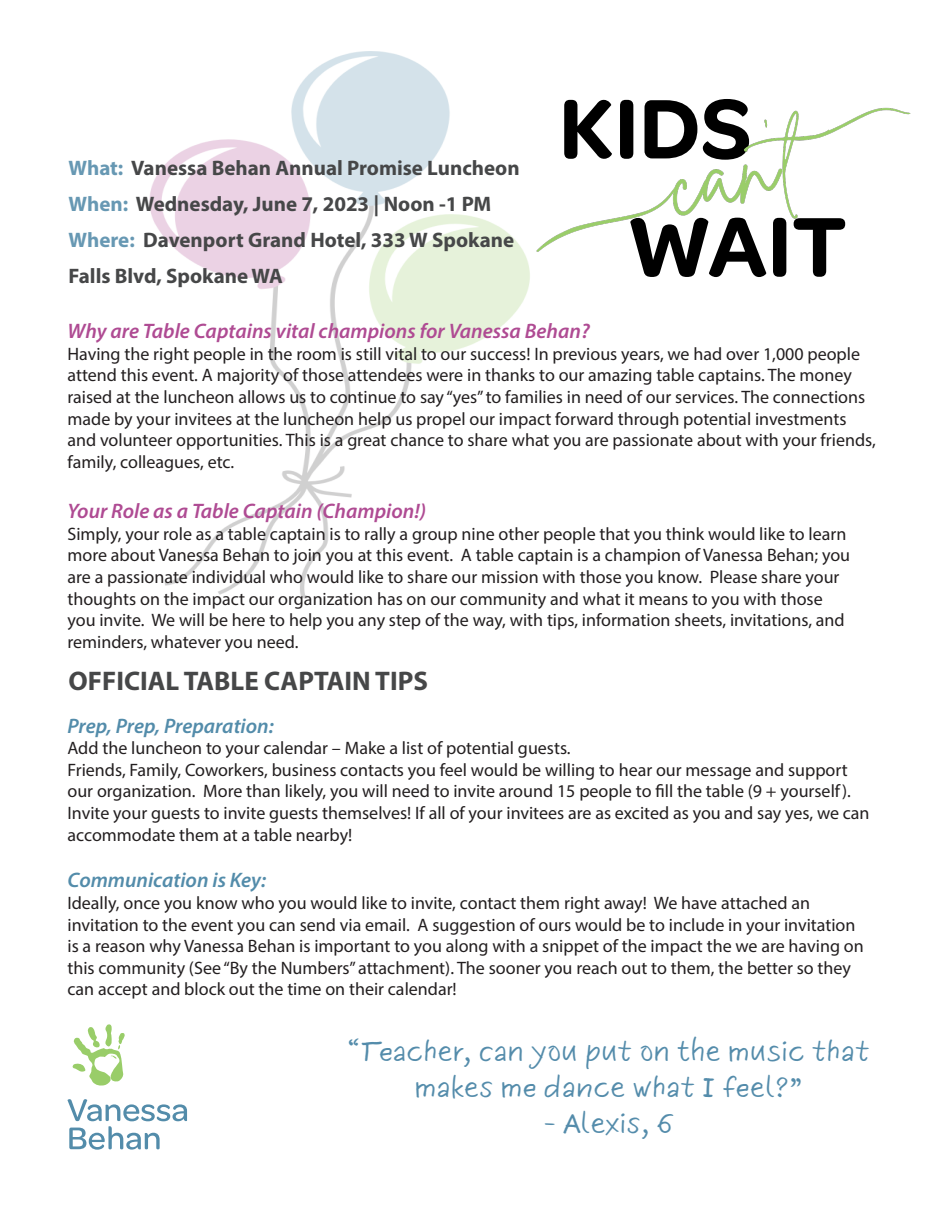
<style>
.page{position:relative;width:945px;height:1215px;background:#fff}
.page>*{position:absolute;margin:0;border:0;box-sizing:border-box;transform-origin:0 0}
.t1{font:600 90px "Omnes";color:#000}
.t2{font:27px/36px "Six Hands Marker";color:#548cab;text-align:center}
.t3{font:700 27px "Myriad Pro";color:#464748}
.t4{font:700 21px/36px "Myriad Pro";color:#464748}
.t5{font:italic 600 21px "Myriad Pro";color:#af4b93}
.t6{font:italic 600 21px "Myriad Pro";color:#538caa}
.t7{font:18px/21.6px "Myriad Pro";color:#231f20}
.s1{color:#6798b3}
</style>
<div class="page">
<img style="left:149px;top:51px;width:381px;height:548px">
<svg style="left:72px;top:1024px;width:53px;height:62px"></svg>
<svg style="left:68px;top:1099px;width:119px;height:51px"></svg>
<img style="left:525px;top:78px;width:386px;height:180px">
<p class="t4" style="left:69px;top:150px;width:453px"><span class="s1">What:</span> Vanessa Behan Annual Promise Luncheon</p>
<p class="t4" style="left:69px;top:186px;width:424px"><span class="s1">When:</span> Wednesday, June 7, 2023 | Noon -1 PM</p>
<p class="t4" style="left:69px;top:222px;width:447px"><span class="s1">Where:</span> Davenport Grand Hotel, 333 W Spokane<br>Falls Blvd, Spokane WA</p>
<p class="t1" style="left:559px;top:66px;width:194px">KIDS</p>
<p class="t1" style="left:627px;top:184px;width:221px">WAIT</p>
<p class="t5" style="left:68px;top:318px;width:524px">Why are Table Captains vital champions for Vanessa Behan?</p>
<p class="t7" style="left:68px;top:343px;width:810px">Having the right people in the room is still vital to our success! In previous years, we had over 1,000 people attend this event. A majority of those attendees were in thanks to our amazing table captains. The money raised at the luncheon allows us to continue to say “yes” to families in need of our services. The connections made by your invitees at the luncheon help us propel our impact forward through potential investments and volunteer opportunities. This is a great chance to share what you are passionate about with your friends, family, colleagues, etc.</p>
<p class="t5" style="left:68px;top:498px;width:360px">Your Role as a Table Captain (Champion!)</p>
<p class="t7" style="left:68px;top:523px;width:784px">Simply, your role as a table captain is to rally a group nine other people that you think would like to learn more about Vanessa Behan to join you at this event. A table captain is a champion of Vanessa Behan; you are a passionate individual who would like to share our mission with those you know. Please share your thoughts on the impact our organization has on our community and what it means to you with those you invite. We will be here to help you any step of the way, with tips, information sheets, invitations, and reminders, whatever you need.</p>
<p class="t3" style="left:69px;top:663px;width:361px">OFFICIAL TABLE CAPTAIN TIPS</p>
<p class="t6" style="left:68px;top:712px;width:208px">Prep, Prep, Preparation:</p>
<p class="t7" style="left:68px;top:737px;width:505px">Add the luncheon to your calendar – Make a list of potential guests.</p>
<p class="t7" style="left:68px;top:759px;width:804px">Friends, Family, Coworkers, business contacts you feel would be willing to hear our message and support our organization. More than likely, you will need to invite around 15 people to fill the table (9 + yourself).<br>Invite your guests to invite guests themselves! If all of your invitees are as excited as you and say yes, we can accommodate them at a table nearby!</p>
<p class="t6" style="left:68px;top:867px;width:200px">Communication is Key:</p>
<p class="t7" style="left:68px;top:892px;width:798px">Ideally, once you know who you would like to invite, contact them right away! We have attached an invitation to the event you can send via email. A suggestion of ours would be to include in your invitation is a reason why Vanessa Behan is important to you along with a snippet of the impact the we are having on this community (See “By the Numbers” attachment). The sooner you reach out to them, the better so they can accept and block out the time on their calendar!</p>
<p class="t2" style="left:347px;top:1033px;width:524px">“Teacher, can you put on the music that makes me dance what I feel?”</p>
<p class="t2" style="left:543px;top:1105px;width:132px">- Alexis, 6</p>
</div>
